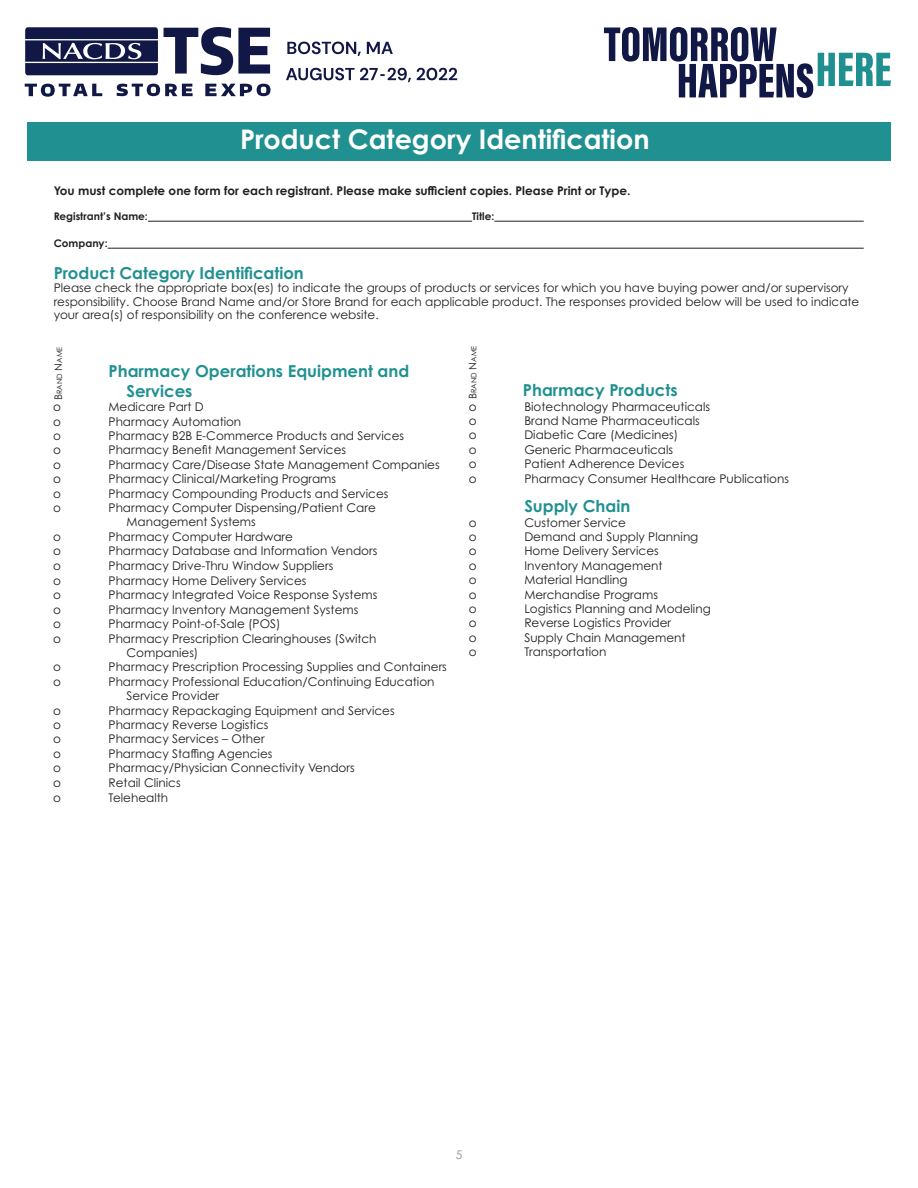
<style>
.page{position:relative;width:918px;height:1188px;background:#fff}
.page>*{position:absolute;margin:0;border:0;box-sizing:border-box;transform-origin:0 0}
.t1{font:700 27px "Century Gothic Pro";color:#fff}
.Consumables{font:700 16.5px/19.8px "Century Gothic Pro";color:#219091}
.Consumables-2{font:12px/14.4px "Century Gothic Pro";color:#231f20}
.Consumables-3{font:700 12px "Century Gothic Pro";color:#231f20}
.t2{font:12px "Century Gothic Pro";color:#939598}
.t3{font:700 10.5px "Century Gothic Pro";color:#231f20}
.Basic_Body_Text{font:7.35px "Century Gothic Pro";color:#231f20}
.s1{font-size:10.5px}
</style>
<div class="page">
<div style="left:27px;top:122px;width:864px;height:39px;background:#219091"></div>
<svg style="left:286px;top:42px;width:171px;height:40px"></svg>
<svg style="left:25px;top:27px;width:246px;height:70px"></svg>
<svg style="left:604px;top:27px;width:287px;height:71px"></svg>
<hr style="left:148px;top:221px;width:324px;height:1px;background:#231f20">
<hr style="left:494px;top:221px;width:370px;height:1px;background:#231f20">
<hr style="left:108px;top:248px;width:756px;height:1px;background:#231f20">
<h1 class="t1" style="left:240px;top:123px;width:411px">Product Category Identification</h1>
<p class="Consumables-3" style="left:54px;top:183px;width:578px">You must complete one form for each registrant. Please make sufficient copies. Please Print or Type.</p>
<p class="t3" style="left:54px;top:210px;width:96px">Registrant’s Name:</p>
<p class="t3" style="left:472px;top:210px;width:24px">Title:</p>
<p class="t3" style="left:54px;top:237px;width:55px">Company:</p>
<p class="Consumables" style="left:54px;top:263px;width:252px">Product Category Identification</p>
<p class="Consumables-2" style="left:54px;top:281px;width:807px;line-height:13.5px">Please check the appropriate box(es) to indicate the groups of products or services for which you have buying power and/or supervisory responsibility. Choose Brand Name and/or Store Brand for each applicable product. The responses provided below will be used to indicate your area(s) of responsibility on the conference website.</p>
<p class="Basic_Body_Text" style="left:55px;top:400px;width:55px;rotate:-90deg"><span class="s1">B</span>rand <span class="s1">N</span>ame</p>
<p class="Basic_Body_Text" style="left:469px;top:399px;width:55px;rotate:-90deg"><span class="s1">B</span>rand <span class="s1">N</span>ame</p>
<p class="Consumables" style="left:127px;top:361px;width:284px;text-indent:-18px">Pharmacy Operations Equipment and<br>Services</p>
<p class="Consumables" style="left:523px;top:380px;width:156px">Pharmacy Products</p>
<p class="Consumables-2" style="left:53px;top:400px;width:9px">o</p>
<p class="Consumables-2" style="left:109px;top:400px;width:97px">Medicare Part D</p>
<p class="Consumables-2" style="left:53px;top:414px;width:9px">o</p>
<p class="Consumables-2" style="left:109px;top:414px;width:134px">Pharmacy Automation</p>
<p class="Consumables-2" style="left:53px;top:428px;width:9px">o</p>
<p class="Consumables-2" style="left:109px;top:428px;width:297px">Pharmacy B2B E-Commerce Products and Services</p>
<p class="Consumables-2" style="left:53px;top:443px;width:9px">o</p>
<p class="Consumables-2" style="left:109px;top:443px;width:239px">Pharmacy Benefit Management Services</p>
<p class="Consumables-2" style="left:53px;top:457px;width:9px">o</p>
<p class="Consumables-2" style="left:109px;top:457px;width:333px">Pharmacy Care/Disease State Management Companies</p>
<p class="Consumables-2" style="left:53px;top:472px;width:9px">o</p>
<p class="Consumables-2" style="left:109px;top:472px;width:229px">Pharmacy Clinical/Marketing Programs</p>
<p class="Consumables-2" style="left:53px;top:486px;width:9px">o</p>
<p class="Consumables-2" style="left:109px;top:486px;width:281px">Pharmacy Compounding Products and Services</p>
<p class="Consumables-2" style="left:53px;top:500px;width:9px">o</p>
<p class="Consumables-2" style="left:127px;top:500px;width:251px;text-indent:-18px">Pharmacy Computer Dispensing/Patient Care<br>Management Systems</p>
<p class="Consumables-2" style="left:53px;top:529px;width:9px">o</p>
<p class="Consumables-2" style="left:109px;top:529px;width:186px">Pharmacy Computer Hardware</p>
<p class="Consumables-2" style="left:53px;top:544px;width:9px">o</p>
<p class="Consumables-2" style="left:109px;top:544px;width:270px">Pharmacy Database and Information Vendors</p>
<p class="Consumables-2" style="left:53px;top:558px;width:9px">o</p>
<p class="Consumables-2" style="left:109px;top:558px;width:226px">Pharmacy Drive-Thru Window Suppliers</p>
<p class="Consumables-2" style="left:53px;top:573px;width:9px">o</p>
<p class="Consumables-2" style="left:109px;top:573px;width:199px">Pharmacy Home Delivery Services</p>
<p class="Consumables-2" style="left:53px;top:588px;width:9px">o</p>
<p class="Consumables-2" style="left:109px;top:588px;width:270px">Pharmacy Integrated Voice Response Systems</p>
<p class="Consumables-2" style="left:53px;top:602px;width:9px">o</p>
<p class="Consumables-2" style="left:109px;top:602px;width:251px">Pharmacy Inventory Management Systems</p>
<p class="Consumables-2" style="left:53px;top:616px;width:9px">o</p>
<p class="Consumables-2" style="left:109px;top:616px;width:173px">Pharmacy Point-of-Sale (POS)</p>
<p class="Consumables-2" style="left:53px;top:631px;width:9px">o</p>
<p class="Consumables-2" style="left:127px;top:631px;width:251px;text-indent:-18px">Pharmacy Prescription Clearinghouses (Switch<br>Companies)</p>
<p class="Consumables-2" style="left:53px;top:660px;width:9px">o</p>
<p class="Consumables-2" style="left:109px;top:660px;width:340px">Pharmacy Prescription Processing Supplies and Containers</p>
<p class="Consumables-2" style="left:53px;top:674px;width:9px">o</p>
<p class="Consumables-2" style="left:127px;top:674px;width:309px;text-indent:-18px">Pharmacy Professional Education/Continuing Education<br>Service Provider</p>
<p class="Consumables-2" style="left:53px;top:703px;width:9px">o</p>
<p class="Consumables-2" style="left:109px;top:703px;width:288px">Pharmacy Repackaging Equipment and Services</p>
<p class="Consumables-2" style="left:53px;top:717px;width:9px">o</p>
<p class="Consumables-2" style="left:109px;top:717px;width:161px">Pharmacy Reverse Logistics</p>
<p class="Consumables-2" style="left:53px;top:732px;width:9px">o</p>
<p class="Consumables-2" style="left:109px;top:732px;width:158px">Pharmacy Services – Other</p>
<p class="Consumables-2" style="left:53px;top:746px;width:9px">o</p>
<p class="Consumables-2" style="left:109px;top:746px;width:165px">Pharmacy Staffing Agencies</p>
<p class="Consumables-2" style="left:53px;top:760px;width:9px">o</p>
<p class="Consumables-2" style="left:109px;top:760px;width:248px">Pharmacy/Physician Connectivity Vendors</p>
<p class="Consumables-2" style="left:53px;top:775px;width:9px">o</p>
<p class="Consumables-2" style="left:109px;top:775px;width:74px">Retail Clinics</p>
<p class="Consumables-2" style="left:53px;top:790px;width:9px">o</p>
<p class="Consumables-2" style="left:109px;top:790px;width:61px">Telehealth</p>
<p class="Consumables-2" style="left:469px;top:399px;width:9px">o</p>
<p class="Consumables-2" style="left:524px;top:399px;width:187px">Biotechnology Pharmaceuticals</p>
<p class="Consumables-2" style="left:469px;top:413px;width:9px">o</p>
<p class="Consumables-2" style="left:524px;top:413px;width:177px">Brand Name Pharmaceuticals</p>
<p class="Consumables-2" style="left:469px;top:428px;width:9px">o</p>
<p class="Consumables-2" style="left:524px;top:428px;width:155px">Diabetic Care (Medicines)</p>
<p class="Consumables-2" style="left:469px;top:442px;width:9px">o</p>
<p class="Consumables-2" style="left:524px;top:442px;width:150px">Generic Pharmaceuticals</p>
<p class="Consumables-2" style="left:469px;top:457px;width:9px">o</p>
<p class="Consumables-2" style="left:524px;top:457px;width:162px">Patient Adherence Devices</p>
<p class="Consumables-2" style="left:469px;top:472px;width:9px">o</p>
<p class="Consumables-2" style="left:524px;top:472px;width:266px">Pharmacy Consumer Healthcare Publications</p>
<p class="Consumables" style="left:524px;top:496px;width:107px">Supply Chain</p>
<p class="Consumables-2" style="left:469px;top:515px;width:9px">o</p>
<p class="Consumables-2" style="left:524px;top:515px;width:103px">Customer Service</p>
<p class="Consumables-2" style="left:469px;top:529px;width:9px">o</p>
<p class="Consumables-2" style="left:524px;top:529px;width:176px">Demand and Supply Planning</p>
<p class="Consumables-2" style="left:469px;top:544px;width:9px">o</p>
<p class="Consumables-2" style="left:524px;top:544px;width:136px">Home Delivery Services</p>
<p class="Consumables-2" style="left:469px;top:558px;width:9px">o</p>
<p class="Consumables-2" style="left:524px;top:558px;width:140px">Inventory Management</p>
<p class="Consumables-2" style="left:469px;top:573px;width:9px">o</p>
<p class="Consumables-2" style="left:524px;top:573px;width:105px">Material Handling</p>
<p class="Consumables-2" style="left:469px;top:587px;width:9px">o</p>
<p class="Consumables-2" style="left:524px;top:587px;width:135px">Merchandise Programs</p>
<p class="Consumables-2" style="left:469px;top:601px;width:9px">o</p>
<p class="Consumables-2" style="left:524px;top:601px;width:188px">Logistics Planning and Modeling</p>
<p class="Consumables-2" style="left:469px;top:616px;width:9px">o</p>
<p class="Consumables-2" style="left:524px;top:616px;width:148px">Reverse Logistics Provider</p>
<p class="Consumables-2" style="left:469px;top:630px;width:9px">o</p>
<p class="Consumables-2" style="left:524px;top:630px;width:163px">Supply Chain Management</p>
<p class="Consumables-2" style="left:469px;top:645px;width:9px">o</p>
<p class="Consumables-2" style="left:524px;top:645px;width:84px">Transportation</p>
<p class="t2" style="left:456px;top:1148px;width:8px">5</p>
</div>
